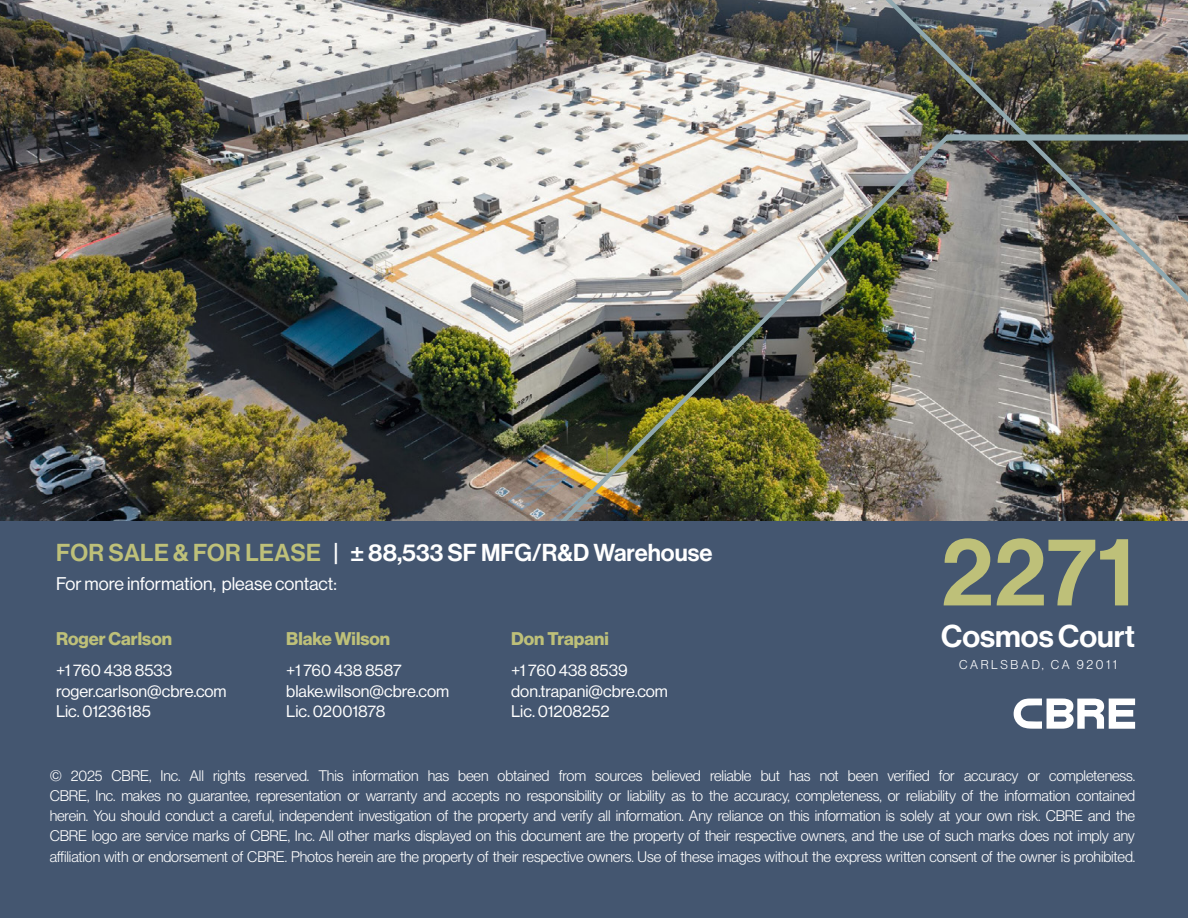
<style>
.page{position:relative;width:1188px;height:918px;background:#fff}
.page>*{position:absolute;margin:0;border:0;box-sizing:border-box;transform-origin:0 0}
.t1{font:96px "N Haas Grotesk DS Pro 65 Md";color:#bec079}
.t2{font:30.9px "N Haas Grotesk DS Pro 65 Md";color:#fff}
.t3{font:24px "N Haas Grotesk DS Pro 65 Md";color:#fff}
.t4{font:18px "N Haas Grotesk DS Pro 55 Rg";color:#fff}
.t5{font:18px "N Haas Grotesk DS Pro 75 Bd";color:#bec079}
.t6{font:16.5px/20.7px "N Haas Grotesk DS Pro 55 Rg";color:#fff}
.t7{font:15px/20.2px "N Haas Grotesk DS Pro 45 Lt";letter-spacing:-.01em;color:#fff;text-align:justify}
.t8{font:12.45px "N Haas Grotesk DS Pro 45 Lt";letter-spacing:.21em;color:#fff}
.s1{color:#bec079}
</style>
<div class="page">
<img style="left:0;top:0;width:360px;height:521px">
<img style="left:360px;top:0;width:828px;height:131px">
<img style="left:106px;top:131px;width:1082px;height:391px">
<div style="left:0;top:522px;width:1188px;height:396px;background:#445670"></div>
<svg style="left:1014px;top:699px;width:121px;height:30px"></svg>
<h3 class="t3" style="left:56px;top:539px;width:658px"><span class="s1">FOR SALE &amp; FOR LEASE</span> | ± 88,533 SF MFG/R&amp;D Warehouse</h3>
<p class="t4" style="left:56px;top:573px;width:282px">For more information, please contact:</p>
<p class="t5" style="left:56px;top:628px;width:117px">Roger Carlson</p>
<p class="t6" style="left:56px;top:660px;width:172px">+1 760 438 8533 roger.carlson@cbre.com<br>Lic. 01236185</p>
<p class="t5" style="left:286px;top:628px;width:105px">Blake Wilson</p>
<p class="t6" style="left:286px;top:660px;width:165px">+1 760 438 8587 blake.wilson@cbre.com<br>Lic. 02001878</p>
<p class="t5" style="left:511px;top:628px;width:99px">Don Trapani</p>
<p class="t6" style="left:511px;top:660px;width:158px">+1 760 438 8539 don.trapani@cbre.com<br>Lic. 01208252</p>
<h1 class="t1" style="left:941px;top:516px;width:195px">2271</h1>
<h2 class="t2" style="left:941px;top:618px;width:195px">Cosmos Court</h2>
<p class="t8" style="left:959px;top:658px;width:159px">CARLSBAD, CA 92011</p>
<p class="t7" style="left:50px;top:765px;width:1087px">© 2025 CBRE, Inc. All rights reserved. This information has been obtained from sources believed reliable but has not been verified for accuracy or completeness.<br>CBRE, Inc. makes no guarantee, representation or warranty and accepts no responsibility or liability as to the accuracy, completeness, or reliability of the information contained herein. You should conduct a careful, independent investigation of the property and verify all information. Any reliance on this information is solely at your own risk. CBRE and the CBRE logo are service marks of CBRE, Inc. All other marks displayed on this document are the property of their respective owners, and the use of such marks does not imply any affiliation with or endorsement of CBRE. Photos herein are the property of their respective owners. Use of these images without the express written consent of the owner is prohibited.</p>
</div>
